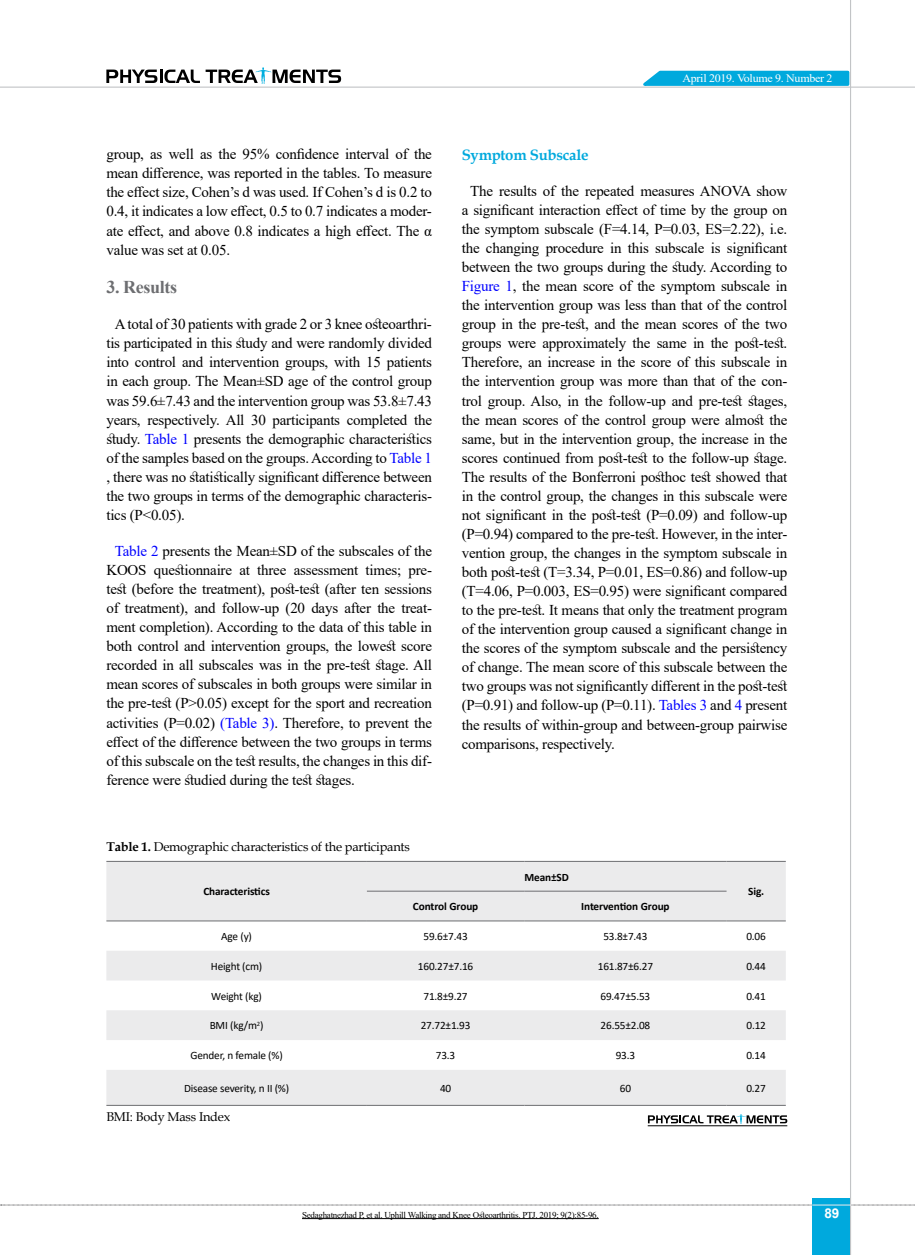
<style>
.page{position:relative;width:915px;height:1255px;background:#fff}
.page>*{position:absolute;margin:0;border:0;box-sizing:border-box;transform-origin:0 0}
.t1{font:700 18px "Times New Roman";letter-spacing:-.02em;color:#6d6e71}
.t2{font:15px/19px "Times New Roman";letter-spacing:-.015em;color:#000;text-align:justify}
.t3{font:700 15px "Book Antiqua";letter-spacing:-.02em;color:#00a9dd}
.t4{font:700 13.5px "Arial";color:#fff}
.t5{font:12.75px "Book Antiqua";letter-spacing:-.015em;color:#000}
.t6{font:11.4px "Times New Roman";letter-spacing:-.025em;color:#fff;scale:1.05 1}
.t7{font:11.25px "Calibri";letter-spacing:-.015em;color:#000}
.t8{font:700 11.25px "Calibri";letter-spacing:-.01em;color:#000}
.t9{font:9px "Times New Roman";letter-spacing:-.03em;color:#000}
.s1{color:#00f}
.s2{font-weight:700}
</style>
<div class="page">
<svg style="left:1px;top:1204px;width:914px;height:1px"></svg>
<div style="left:812px;top:1198px;width:38px;height:56px;background:#00a9dd"></div>
<hr style="left:849px;top:0;width:1px;height:1254px;background:#c2c4c6">
<hr style="left:0;top:87px;width:914px;height:1px;background:#c2c4c6">
<hr style="left:812px;top:1204px;width:38px;height:1px;background:#ebebec">
<svg style="left:635px;top:69px;width:215px;height:18px;background:#36bae3"></svg>
<svg style="left:106px;top:67px;width:235px;height:17px"></svg>
<svg style="left:106px;top:862px;width:679px;height:242px;fill:#ebebec"></svg>
<hr style="left:106px;top:861px;width:261px;height:1px;background:#6d6e71">
<hr style="left:367px;top:861px;width:157px;height:1px;background:#6d6e71">
<hr style="left:524px;top:861px;width:202px;height:1px;background:#6d6e71">
<hr style="left:726px;top:861px;width:59px;height:1px;background:#6d6e71">
<hr style="left:367px;top:890px;width:157px;height:1px;background:#6d6e71">
<hr style="left:524px;top:890px;width:202px;height:1px;background:#6d6e71">
<hr style="left:106px;top:920px;width:261px;height:1px;background:#6d6e71">
<hr style="left:367px;top:920px;width:157px;height:1px;background:#6d6e71">
<hr style="left:524px;top:920px;width:202px;height:1px;background:#6d6e71">
<hr style="left:726px;top:920px;width:59px;height:1px;background:#6d6e71">
<hr style="left:106px;top:1104px;width:261px;height:1px;background:#6d6e71">
<hr style="left:367px;top:1104px;width:157px;height:1px;background:#6d6e71">
<hr style="left:524px;top:1104px;width:202px;height:1px;background:#6d6e71">
<hr style="left:726px;top:1104px;width:59px;height:1px;background:#6d6e71">
<svg style="left:647px;top:1114px;width:140px;height:9px"></svg>
<hr style="left:647px;top:1125px;width:140px;height:1px;background:#000">
<hr style="left:302px;top:1218px;width:296px;height:1px;background:#000">
<p class="t2" style="left:106px;top:144px;width:327px">group, as well as the 95% confidence interval of the mean difference, was reported in the tables. To measure the effect size, Cohen’s d was used. If Cohen’s d is 0.2 to 0.4, it indicates a low effect, 0.5 to 0.7 indicates a moder&shy;ate effect, and above 0.8 indicates a high effect. The α value was set at 0.05.</p>
<p class="t1" style="left:106px;top:274px;width:72px">3. Results</p>
<p class="t2" style="left:106px;top:314px;width:327px;text-indent:9px">A total of 30 patients with grade 2 or 3 knee osteoarthri&shy;tis participated in this study and were randomly divided into control and intervention groups, with 15 patients in each group. The Mean±SD age of the control group was 59.6±7.43 and the intervention group was 53.8±7.43 years, respectively. All 30 participants completed the study. <span class="s1">Table 1</span> presents the demographic characteristics of the samples based on the groups. According to <span class="s1">Table 1 </span>, there was no statistically significant difference between the two groups in terms of the demographic characteris&shy;tics (P&lt;0.05).</p>
<p class="t2" style="left:106px;top:541px;width:327px;text-indent:8px"><span class="s1">Table 2</span> presents the Mean±SD of the subscales of the KOOS questionnaire at three assessment times; pre&shy;test (before the treatment), post-test (after ten sessions of treatment), and follow-up (20 days after the treat&shy;ment completion). According to the data of this table in both control and intervention groups, the lowest score recorded in all subscales was in the pre-test stage. All mean scores of subscales in both groups were similar in the pre-test (P&gt;0.05) except for the sport and recreation activities (P=0.02) <span class="s1">(Table 3)</span>. Therefore, to prevent the effect of the difference between the two groups in terms of this subscale on the test results, the changes in this dif&shy;ference were studied during the test stages.</p>
<p class="t5" style="left:106px;top:837px;width:305px"><span class="s2">Table 1.</span> Demographic characteristics of the participants</p>
<p class="t8" style="left:203px;top:883px;width:68px">Characteristics</p>
<p class="t6" style="left:682px;top:70px;width:144px">April 2019. Volume 9. Number 2</p>
<p class="t3" style="left:461px;top:144px;width:128px">Symptom Subscale</p>
<p class="t2" style="left:461px;top:181px;width:327px;text-indent:9px">The results of the repeated measures ANOVA show a significant interaction effect of time by the group on the symptom subscale (F=4.14, P=0.03, ES=2.22), i.e. the changing procedure in this subscale is significant between the two groups during the study. According to <span class="s1">Figure 1</span>, the mean score of the symptom subscale in the intervention group was less than that of the control group in the pre-test, and the mean scores of the two groups were approximately the same in the post-test.<br>Therefore, an increase in the score of this subscale in the intervention group was more than that of the con&shy;trol group. Also, in the follow-up and pre-test stages, the mean scores of the control group were almost the same, but in the intervention group, the increase in the scores continued from post-test to the follow-up stage.<br>The results of the Bonferroni posthoc test showed that in the control group, the changes in this subscale were not significant in the post-test (P=0.09) and follow-up (P=0.94) compared to the pre-test. However, in the inter&shy;vention group, the changes in the symptom subscale in both post-test (T=3.34, P=0.01, ES=0.86) and follow-up (T=4.06, P=0.003, ES=0.95) were significant compared to the pre-test. It means that only the treatment program of the intervention group caused a significant change in the scores of the symptom subscale and the persistency of change. The mean score of this subscale between the two groups was not significantly different in the post-test (P=0.91) and follow-up (P=0.11). <span class="s1">Tables 3</span> and <span class="s1">4</span> present the results of within-group and between-group pairwise comparisons, respectively.</p>
<p class="t8" style="left:524px;top:868px;width:46px">Mean±SD</p>
<p class="t8" style="left:747px;top:883px;width:18px">Sig.</p>
<p class="t8" style="left:413px;top:898px;width:67px">Control Group</p>
<p class="t8" style="left:581px;top:898px;width:90px">Intervention Group</p>
<p class="t7" style="left:221px;top:928px;width:32px">Age (y)</p>
<p class="t7" style="left:423px;top:928px;width:46px">59.6±7.43</p>
<p class="t7" style="left:603px;top:928px;width:46px">53.8±7.43</p>
<p class="t7" style="left:746px;top:928px;width:21px">0.06</p>
<p class="t7" style="left:211px;top:958px;width:53px">Height (cm)</p>
<p class="t7" style="left:418px;top:958px;width:57px">160.27±7.16</p>
<p class="t7" style="left:597px;top:958px;width:57px">161.87±6.27</p>
<p class="t7" style="left:746px;top:958px;width:21px">0.44</p>
<p class="t7" style="left:211px;top:988px;width:52px">Weight (kg)</p>
<p class="t7" style="left:423px;top:988px;width:46px">71.8±9.27</p>
<p class="t7" style="left:600px;top:988px;width:51px">69.47±5.53</p>
<p class="t7" style="left:746px;top:988px;width:21px">0.41</p>
<p class="t7" style="left:210px;top:1017px;width:55px">BMI (kg/m<sup>2</sup>)</p>
<p class="t7" style="left:420px;top:1017px;width:51px">27.72±1.93</p>
<p class="t7" style="left:600px;top:1017px;width:51px">26.55±2.08</p>
<p class="t7" style="left:746px;top:1017px;width:21px">0.12</p>
<p class="t7" style="left:190px;top:1047px;width:94px">Gender, n female (%)</p>
<p class="t7" style="left:436px;top:1047px;width:21px">73.3</p>
<p class="t7" style="left:615px;top:1047px;width:21px">93.3</p>
<p class="t7" style="left:746px;top:1047px;width:21px">0.14</p>
<p class="t7" style="left:184px;top:1080px;width:107px">Disease severity, n II (%)</p>
<p class="t7" style="left:440px;top:1080px;width:13px">40</p>
<p class="t7" style="left:619px;top:1080px;width:13px">60</p>
<p class="t7" style="left:746px;top:1080px;width:21px">0.27</p>
<p class="t5" style="left:106px;top:1107px;width:125px">BMI: Body Mass Index</p>
<p class="t9" style="left:302px;top:1208px;width:298px">Sedaghatnezhad P, et al. Uphill Walking and Knee Osteoarthritis. PTJ. 2019; 9(2):85-96.</p>
<p class="t4" style="left:824px;top:1203px;width:17px">89</p>
</div>
